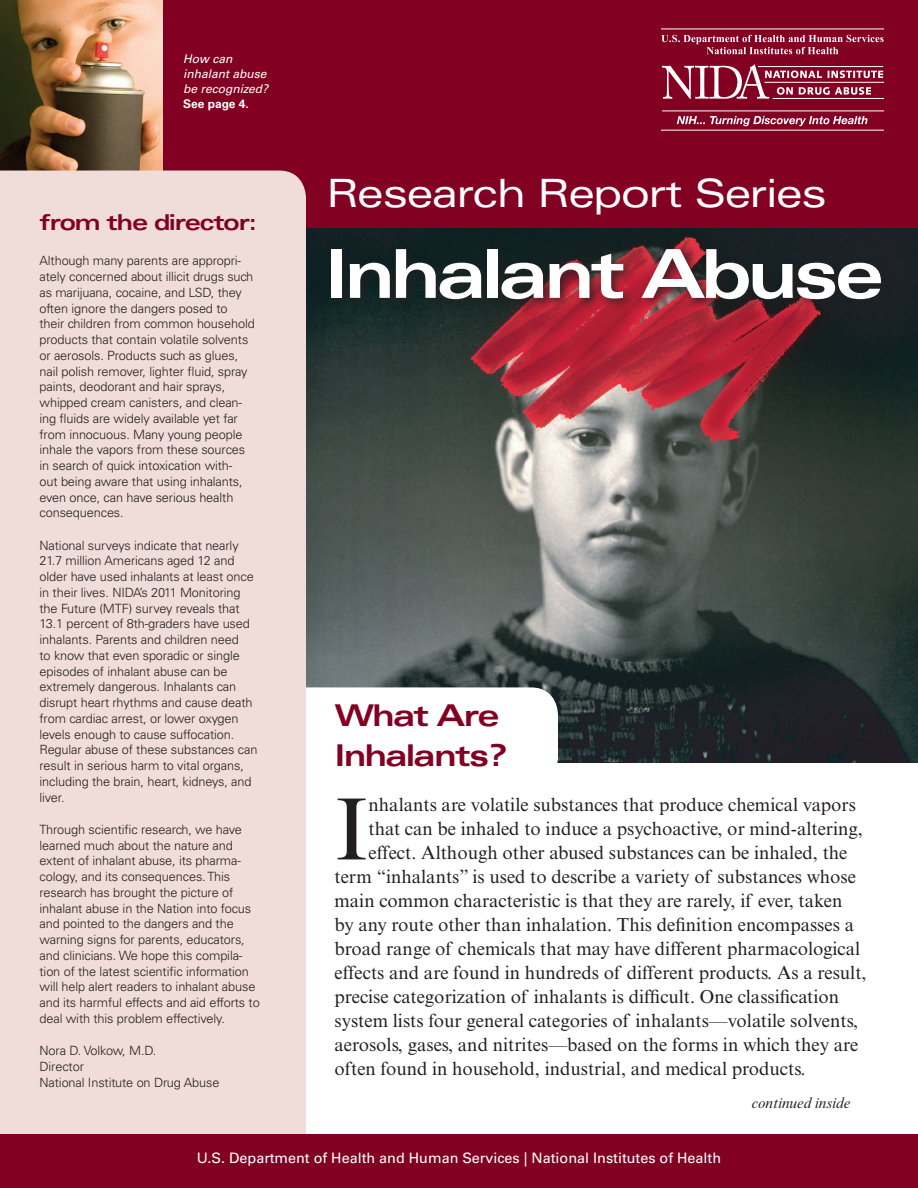
<style>
.page{position:relative;width:918px;height:1188px;background:#fff}
.page>*{position:absolute;margin:0;border:0;box-sizing:border-box;transform-origin:0 0}
.intro_text{font:88.65px "Times New Roman MT Std";color:#231f20}
.t1{font:700 expanded 67.5px "Univers LT Std";letter-spacing:-.06em;color:#fff}
.t2{font:expanded 39px "Univers LT Std";letter-spacing:-.03em;color:#fff}
.t3{font:700 expanded 30px/39.6px "Univers LT Std";letter-spacing:-.05em;color:#820123}
.h2_no_rule{font:700 expanded 21.9px "Univers LT Std";letter-spacing:-.05em;color:#820123}
.intro_text-2{font:18.75px "Times New Roman MT Std";color:#231f20}
.t4{font:italic 15px "Times New Roman MT Std";color:#231f20}
.t5{font:14.4px "Univers LT Std";color:#fff}
.Sidebar__Director_Co{font:300 12.75px/15.8px "Univers LT Std";letter-spacing:-.01em;color:#231f20}
.first_line{font:italic 12px/15px "Univers LT Std";color:#fff}
.first_line-2{font:700 12px "Univers LT Std";color:#fff}
</style>
<div class="page">
<img style="left:306px;top:228px;width:612px;height:535px">
<div style="left:0;top:0;width:918px;height:228px;background:#820123"></div>
<div style="left:268px;top:687px;width:290px;height:96px;background:#fff;border-radius:27px"></div>
<div style="left:327px;top:245px;width:566px;height:66px;background:#231f20;opacity:.7"></div>
<img style="left:0;top:0;width:163px;height:171px">
<div style="left:0;top:171px;width:306px;height:963px;background:#f0dcd9"></div>
<div style="left:0;top:1134px;width:918px;height:54px;background:#820123"></div>
<svg style="left:661px;top:35px;width:223px;height:19px"></svg>
<svg style="left:677px;top:116px;width:191px;height:10px"></svg>
<hr style="left:661px;top:29px;width:223px;height:1px;background:#fff">
<hr style="left:662px;top:111px;width:222px;height:1px;background:#fff">
<hr style="left:661px;top:130px;width:223px;height:1px;background:#fff">
<svg style="left:662px;top:64px;width:221px;height:35px"></svg>
<hr style="left:765px;top:82px;width:119px;height:1px;background:#fff">
<hr style="left:773px;top:98px;width:111px;height:1px;background:#fff">
<p class="first_line" style="left:183px;top:51px;width:87px">How can inhalant abuse be recognized?</p>
<p class="first_line-2" style="left:183px;top:96px;width:67px">See page 4.</p>
<p class="h2_no_rule" style="left:40px;top:210px;width:219px">from the director:</p>
<p class="Sidebar__Director_Co" style="left:40px;top:253px;width:217px">Although many parents are appropri&shy;ately concerned about illicit drugs such as marijuana, cocaine, and LSD, they often ignore the dangers posed to their children from common household products that contain volatile solvents or aerosols. Products such as glues, nail polish remover, lighter fluid, spray paints, deodorant and hair sprays, whipped cream canisters, and clean&shy;ing fluids are widely available yet far from innocuous. Many young people inhale the vapors from these sources in search of quick intoxication with-<br>out being aware that using inhalants, even once, can have serious health consequences.</p>
<p class="Sidebar__Director_Co" style="left:40px;top:537px;width:219px">National surveys indicate that nearly 21.7 million Americans aged 12 and older have used inhalants at least once in their lives. NIDA’s 2011 Monitoring the Future (MTF) survey reveals that 13.1 percent of 8th-graders have used inhalants. Parents and children need<br>to know that even sporadic or single episodes of inhalant abuse can be extremely dangerous. Inhalants can disrupt heart rhythms and cause death from cardiac arrest, or lower oxygen levels enough to cause suffocation.<br>Regular abuse of these substances can result in serious harm to vital organs, including the brain, heart, kidneys, and liver.</p>
<p class="Sidebar__Director_Co" style="left:40px;top:821px;width:222px">Through scientific research, we have learned much about the nature and extent of inhalant abuse, its pharma&shy;cology, and its consequences. This research has brought the picture of inhalant abuse in the Nation into focus and pointed to the dangers and the warning signs for parents, educators, and clinicians. We hope this compila&shy;tion of the latest scientific information will help alert readers to inhalant abuse and its harmful effects and aid efforts to deal with this problem effectively.</p>
<p class="Sidebar__Director_Co" style="left:40px;top:1043px;width:182px">Nora D. Volkow, M.D.<br>Director<br>National Institute on Drug Abuse</p>
<p class="t2" style="left:327px;top:170px;width:502px">Research Report Series</p>
<p class="t1" style="left:324px;top:236px;width:562px">Inhalant Abuse</p>
<p class="t3" style="left:334px;top:695px;width:175px">What Are<br>Inhalants?</p>
<p class="intro_text" style="left:334px;top:778px;width:36px">I</p>
<p class="intro_text-2" style="left:369px;top:794px;width:489px">nhalants are volatile substances that produce chemical vapors</p>
<p class="intro_text-2" style="left:369px;top:818px;width:496px">that can be inhaled to induce a psychoactive, or mind-altering,</p>
<p class="intro_text-2" style="left:369px;top:842px;width:480px">effect. Although other abused substances can be inhaled, the</p>
<p class="intro_text-2" style="left:334px;top:866px;width:523px">term “inhalants” is used to describe a variety of substances whose</p>
<p class="intro_text-2" style="left:334px;top:890px;width:510px">main common characteristic is that they are rarely, if ever, taken</p>
<p class="intro_text-2" style="left:334px;top:914px;width:521px">by any route other than inhalation. This definition encompasses a</p>
<p class="intro_text-2" style="left:334px;top:938px;width:527px">broad range of chemicals that may have different pharmacological</p>
<p class="intro_text-2" style="left:334px;top:962px;width:534px">effects and are found in hundreds of different products. As a result,</p>
<p class="intro_text-2" style="left:334px;top:986px;width:506px">precise categorization of inhalants is difficult. One classification</p>
<p class="intro_text-2" style="left:334px;top:1010px;width:525px">system lists four general categories of inhalants—volatile solvents,</p>
<p class="intro_text-2" style="left:334px;top:1034px;width:525px">aerosols, gases, and nitrites—based on the forms in which they are</p>
<p class="intro_text-2" style="left:334px;top:1058px;width:473px">often found in household, industrial, and medical products.</p>
<p class="t4" style="left:752px;top:1095px;width:100px">continued inside</p>
<p class="t5" style="left:197px;top:1150px;width:526px">U.S. Department of Health and Human Services | National Institutes of Health</p>
</div>
